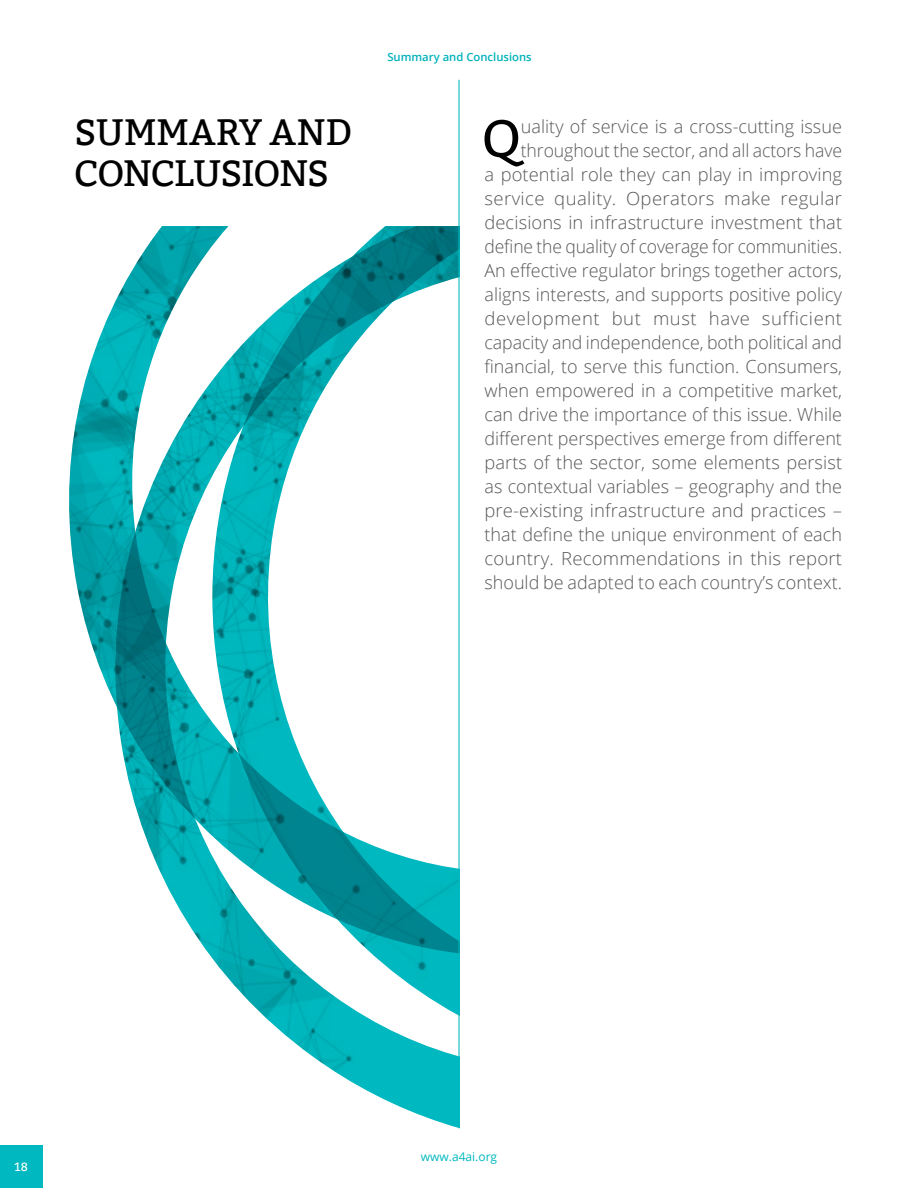
<style>
.page{position:relative;width:918px;height:1188px;background:#fff}
.page>*{position:absolute;margin:0;border:0;box-sizing:border-box;transform-origin:0 0}
.t1{font:52.35px "Bitter";color:#000}
.t2{font:36.75px/41px "Bitter";letter-spacing:-.025em;color:#000}
.t3{font:300 18px/24px "Open Sans";color:#575756;text-align:right}
.t4{font:12px "Open Sans";color:#00b8bf}
.t5{font:12px "Bitter";color:#fff}
.t6{font:600 11.25px "Open Sans";color:#00b2bb}
</style>
<div class="page">
<svg style="left:69px;top:329px;width:34px;height:347px"></svg>
<svg style="left:103px;top:226px;width:356px;height:903px"></svg>
<hr style="left:458px;top:80px;width:2px;height:1048px;background:#00b8bf">
<div style="left:0;top:1145px;width:43px;height:43px;background:#00b8bf"></div>
<h2 class="t2" style="left:74px;top:112px;width:279px">SUMMARY AND<br>CONCLUSIONS</h2>
<p class="t6" style="left:387px;top:49px;width:146px">Summary and Conclusions</p>
<p class="t3" style="left:484px;top:114px;width:359px">uality of service is a cross-cutting issue throughout the sector, and all actors have<br>a potential role they can play in improving service quality. Operators make regular decisions in infrastructure investment that define the quality of coverage for communities.<br>An effective regulator brings together actors, aligns interests, and supports positive policy development but must have sufficient capacity and independence, both political and financial, to serve this function. Consumers, when empowered in a competitive market, can drive the importance of this issue. While different perspectives emerge from different parts of the sector, some elements persist as contextual variables – geography and the pre-existing infrastructure and practices – that define the unique environment of each country. Recommendations in this report should be adapted to each country’s context.</p>
<h1 class="t1" style="left:481px;top:108px;width:41px">Q</h1>
<p class="t5" style="left:15px;top:1160px;width:15px">18</p>
<p class="t4" style="left:421px;top:1149px;width:78px">www.a4ai.org</p>
</div>
